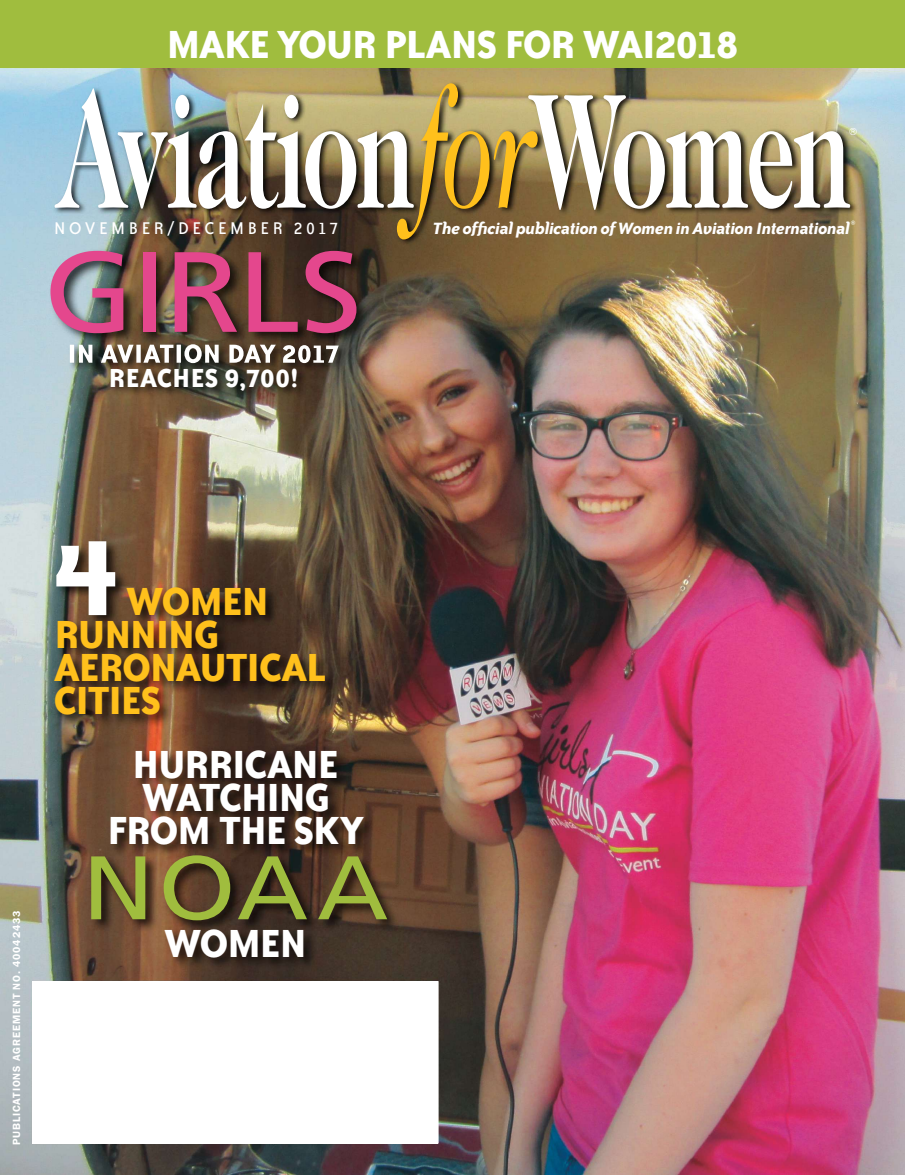
<style>
.page{position:relative;width:905px;height:1175px;background:#fff}
.page>*{position:absolute;margin:0;border:0;box-sizing:border-box;transform-origin:0 0}
.t1{font:700 165px "Caslon Two Twenty Four";letter-spacing:-.03em;color:#fff;scale:.6 1}
.t2{font:700 129px "Bailey Sans ITC";color:#fff}
.t3{font:114px "Frutiger";letter-spacing:-.02em;color:#e4478d;scale:1.1 1}
.t4{font:90px "Frutiger";color:#a0bd3e;scale:1.1 1}
.t5{font:700 45px/33px "Bailey Sans ITC";letter-spacing:-.03em;color:#fff;text-align:center}
.t6{font:700 45px/33px "Bailey Sans ITC";letter-spacing:-.03em;color:#ffc01c}
.t7{font:700 30px "Bailey Sans ITC";letter-spacing:.005em;color:#fff}
.t8{font:19.5px "Bailey Sans ITC";letter-spacing:.18em;color:#fff}
.t9{font:italic 700 18.75px "Bailey Sans ITC";letter-spacing:-.02em;color:#fff}
.t10{font:600 10.5px "Franklin Gothic";letter-spacing:.085em;color:#fff}
.t11{font:10.5px "Franklin Gothic";color:#fff}
.s1{font-weight:400;font-style:italic;color:#ffc01c}
</style>
<div class="page">
<img style="left:0;top:68px;width:904px;height:1106px">
<div style="left:0;top:0;width:904px;height:68px;background:#a0bd3e"></div>
<div style="left:33px;top:981px;width:405px;height:162px;background:#fff"></div>
<img style="left:70px;top:344px;width:269px;height:19px">
<p class="t5" style="left:166px;top:31px;width:573px">MAKE YOUR PLANS FOR WAI2018</p>
<p class="t1" style="left:57px;top:54px;width:1326px">Aviation<span class="s1">for</span>Women</p>
<p class="t11" style="left:849px;top:125px;width:10px">®</p>
<p class="t8" style="left:54px;top:221px;width:286px">NOVEMBER/DECEMBER 2017</p>
<p class="t9" style="left:432px;top:222px;width:424px">The official publication of Women in Aviation International®</p>
<p class="t3" style="left:44px;top:226px;width:291px">GIRLS</p>
<p class="t7" style="left:109px;top:367px;width:191px">REACHES 9,700!</p>
<p class="t10" style="left:13px;top:1145px;width:236px;rotate:-90deg">PUBLICATIONS AGREEMENT NO. 40042433</p>
<p class="t2" style="left:54px;top:530px;width:67px">4</p>
<p class="t6" style="left:54px;top:588px;width:274px;text-indent:72px">WOMEN<br>RUNNING<br>AERONAUTICAL<br>CITIES</p>
<p class="t5" style="left:107px;top:751px;width:258px">HURRICANE<br>WATCHING<br>FROM THE SKY</p>
<p class="t4" style="left:82px;top:835px;width:279px">NOAA</p>
<p class="t5" style="left:164px;top:929px;width:145px">WOMEN</p>
</div>
